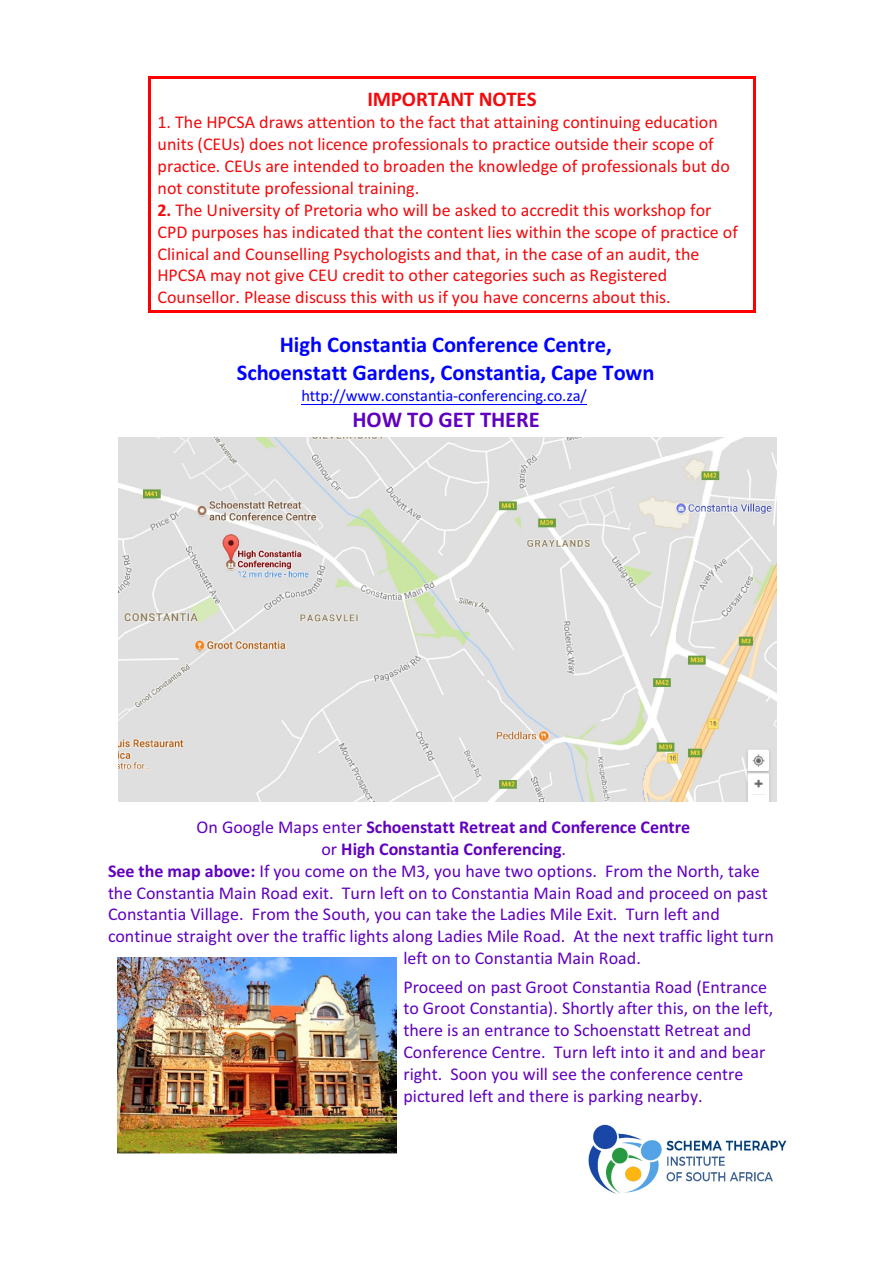
<style>
.page{position:relative;width:893px;height:1263px;background:#fff}
.page>*{position:absolute;margin:0;border:0;box-sizing:border-box;transform-origin:0 0}
.t1{font:700 22.5px/27.6px "Calibri";color:#00f;text-align:center}
.t2{font:700 22.5px "Calibri";color:#6100bf}
.t3{font:700 21px "Calibri";letter-spacing:-.01em;color:#f20a0d}
.t4{font:18px/21.9px "Calibri";color:#6100bf}
.t5{font:18px/21.9px "Calibri";color:#f20a0d}
.t6{font:700 18px "Calibri";color:#6100bf}
.t7{font:16.5px "Calibri";letter-spacing:-.01em;color:#00f}
.s1{font-weight:700}
.s2{font-weight:400}
</style>
<div class="page">
<hr style="left:148px;top:76px;width:3px;height:236px;background:#f00">
<hr style="left:753px;top:76px;width:3px;height:236px;background:#f00">
<hr style="left:148px;top:76px;width:608px;height:3px;background:#f00">
<hr style="left:148px;top:310px;width:608px;height:2px;background:#f00">
<img style="left:119px;top:437px;width:657px;height:364px">
<img style="left:117px;top:958px;width:280px;height:195px">
<img style="left:588px;top:1124px;width:199px;height:70px">
<hr style="left:302px;top:404px;width:285px;height:1px;background:#00f">
<p class="t3" style="left:367px;top:90px;width:171px">IMPORTANT NOTES</p>
<p class="t5" style="left:158px;top:113px;width:574px">1. The HPCSA draws attention to the fact that attaining continuing education units (CEUs) does not licence professionals to practice outside their scope of practice. CEUs are intended to broaden the knowledge of professionals but do not constitute professional training.</p>
<p class="t5" style="left:158px;top:201px;width:582px"><span class="s1">2.</span> The University of Pretoria who will be asked to accredit this workshop for CPD purposes has indicated that the content lies within the scope of practice of Clinical and Counselling Psychologists and that, in the case of an audit, the HPCSA may not give CEU credit to other categories such as Registered Counsellor. Please discuss this with us if you have concerns about this.</p>
<p class="t1" style="left:237px;top:333px;width:419px">High Constantia Conference Centre,<br>Schoenstatt Gardens, Constantia, Cape Town</p>
<p class="t7" style="left:302px;top:389px;width:287px">http://www.constantia-conferencing.co.za/</p>
<p class="t2" style="left:352px;top:410px;width:189px">HOW TO GET THERE</p>
<p class="t6" style="left:196px;top:820px;width:495px"><span class="s2">On Google Maps enter</span> Schoenstatt Retreat and Conference Centre</p>
<p class="t6" style="left:321px;top:842px;width:246px"><span class="s2">or</span> High Constantia Conferencing<span class="s2">.</span></p>
<p class="t4" style="left:108px;top:861px;width:653px"><span class="s1">See the map above:</span> If you come on the M3, you have two options. From the North, take</p>
<p class="t4" style="left:108px;top:883px;width:661px">the Constantia Main Road exit. Turn left on to Constantia Main Road and proceed on past</p>
<p class="t4" style="left:108px;top:905px;width:613px">Constantia Village. From the South, you can take the Ladies Mile Exit. Turn left and</p>
<p class="t4" style="left:108px;top:927px;width:667px">continue straight over the traffic lights along Ladies Mile Road. At the next traffic light turn</p>
<p class="t4" style="left:403px;top:949px;width:239px">left on to Constantia Main Road.</p>
<p class="t4" style="left:403px;top:977px;width:371px">Proceed on past Groot Constantia Road (Entrance to Groot Constantia). Shortly after this, on the left, there is an entrance to Schoenstatt Retreat and Conference Centre. Turn left into it and and bear right. Soon you will see the conference centre pictured left and there is parking nearby.</p>
</div>
